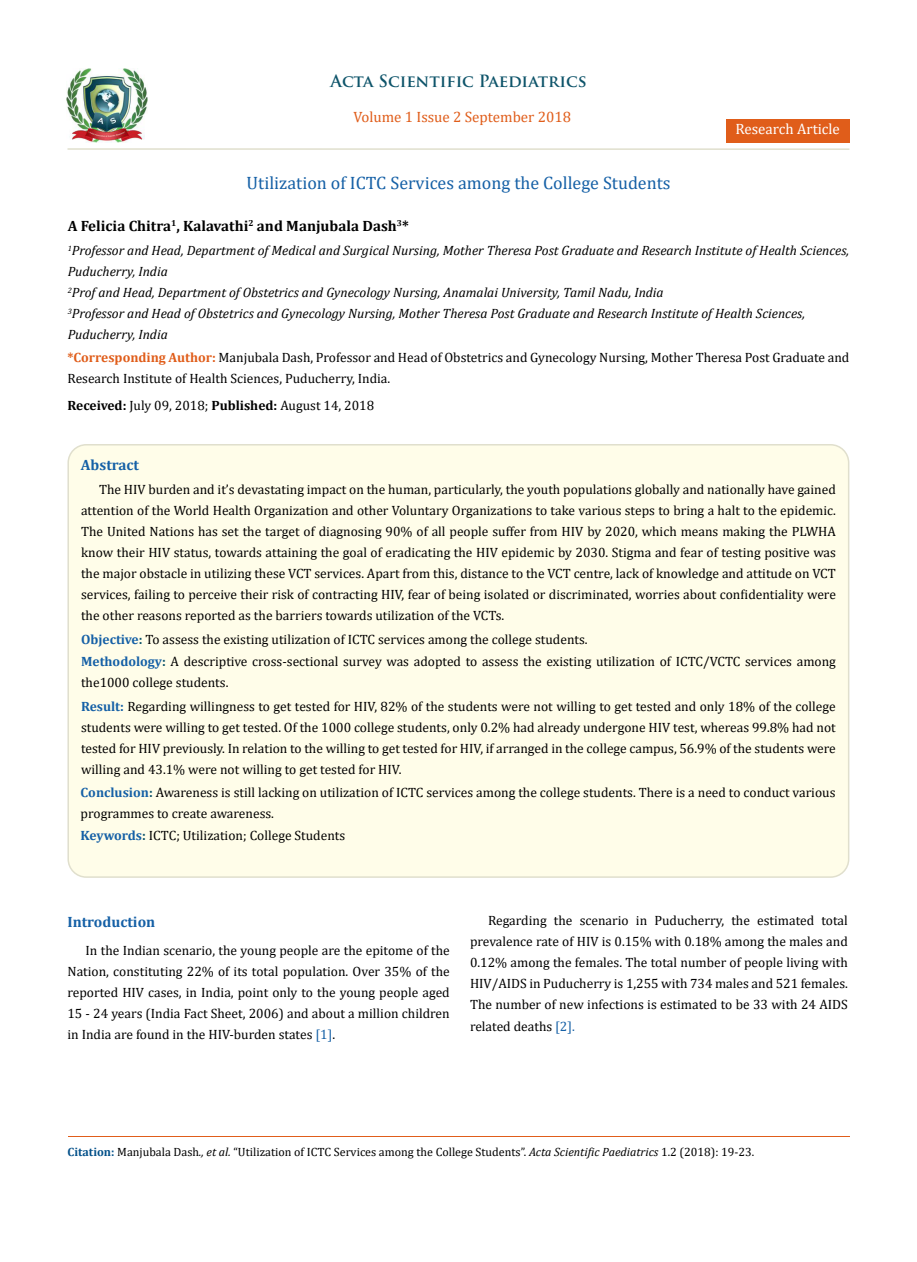
<style>
.page{position:relative;width:917px;height:1262px;background:#fff}
.page>*{position:absolute;margin:0;border:0;box-sizing:border-box;transform-origin:0 0}
.t1{font:18px "Cambria";color:#1560a6}
.t2{font:700 16.5px "Trajan Pro";color:#0e546a}
.t3{font:700 15px "Cambria";color:#000}
.t4{font:15px "Cambria";color:#e05d1a}
.t5{font:700 15px "Cambria";color:#1560a6}
.t6{font:15px "Cambria";color:#fff}
.t7{font:13.5px/21px "Cambria";color:#000;text-align:justify}
.t8{font:italic 13.5px/21px "Cambria";color:#000}
.t9{font:12px "Cambria";color:#000}
.s1{font-weight:700;color:#e05d1a}
.s2{font-weight:700}
.s3{font-weight:700;color:#1560a6}
.s4{font-weight:700;color:#0e546a}
.s5{color:#1560a6}
.s6{font-weight:700;color:#035089}
.s7{font-style:italic}
</style>
<div class="page">
<img style="left:67px;top:68px;width:80px;height:74px">
<div style="left:726px;top:119px;width:123px;height:23px;background:#e05d1a"></div>
<hr style="left:68px;top:1136px;width:781px;height:1px;background:#e05d1a">
<hr style="left:67px;top:148px;width:782px;height:2px;background:#e0dfcd">
<div style="left:68px;top:445px;width:780px;height:432px;background:#fffde9;border-radius:18px"></div>
<div style="left:67px;top:444px;width:782px;height:434px;border:2px solid #e0dfcd;border-radius:18px"></div>
<p class="t2" style="left:330px;top:71px;width:257px">Acta Scientific Paediatrics</p>
<p class="t4" style="left:353px;top:108px;width:219px">Volume 1 Issue 2 September 2018</p>
<p class="t6" style="left:735px;top:120px;width:106px">Research Article</p>
<h1 class="t1" style="left:246px;top:172px;width:425px">Utilization of ICTC Services among the College Students</h1>
<p class="t3" style="left:68px;top:216px;width:343px">A Felicia Chitra<sup>1</sup>, Kalavathi<sup>2</sup> and Manjubala Dash<sup>3</sup>*</p>
<p class="t8" style="left:68px;top:239px;width:783px"><sup>1</sup>Professor and Head, Department of Medical and Surgical Nursing, Mother Theresa Post Graduate and Research Institute of Health Sciences, Puducherry, India<br><sup>2</sup>Prof and Head, Department of Obstetrics and Gynecology Nursing, Anamalai University, Tamil Nadu, India<br><sup>3</sup>Professor and Head of Obstetrics and Gynecology Nursing, Mother Theresa Post Graduate and Research Institute of Health Sciences, Puducherry, India</p>
<p class="t7" style="left:67px;top:347px;width:783px"><span class="s1">*Corresponding Author:</span> Manjubala Dash, Professor and Head of Obstetrics and Gynecology Nursing, Mother Theresa Post Graduate and<br>Research Institute of Health Sciences, Puducherry, India.</p>
<p class="t7" style="left:67px;top:394px;width:308px"><span class="s2">Received:</span> July 09, 2018; <span class="s2">Published:</span> August 14, 2018</p>
<p class="t5" style="left:81px;top:455px;width:60px">Abstract</p>
<p class="t7" style="left:81px;top:479px;width:756px;text-indent:18px">The HIV burden and it’s devastating impact on the human, particularly, the youth populations globally and nationally have gained attention of the World Health Organization and other Voluntary Organizations to take various steps to bring a halt to the epidemic.<br>The United Nations has set the target of diagnosing 90% of all people suffer from HIV by 2020, which means making the PLWHA know their HIV status, towards attaining the goal of eradicating the HIV epidemic by 2030. Stigma and fear of testing positive was the major obstacle in utilizing these VCT services. Apart from this, distance to the VCT centre, lack of knowledge and attitude on VCT services, failing to perceive their risk of contracting HIV, fear of being isolated or discriminated, worries about confidentiality were the other reasons reported as the barriers towards utilization of the VCTs.</p>
<p class="t7" style="left:81px;top:651px;width:756px"><span class="s3">Methodology</span><span class="s4">:</span> A descriptive cross-sectional survey was adopted to assess the existing utilization of ICTC/VCTC services among the1000 college students.</p>
<p class="t7" style="left:81px;top:628px;width:508px"><span class="s3">Objective</span><span class="s4">:</span> To assess the existing utilization of ICTC services among the college students.</p>
<p class="t7" style="left:81px;top:695px;width:756px"><span class="s3">Result:</span> Regarding willingness to get tested for HIV, 82% of the students were not willing to get tested and only 18% of the college students were willing to get tested. Of the 1000 college students, only 0.2% had already undergone HIV test, whereas 99.8% had not tested for HIV previously. In relation to the willing to get tested for HIV, if arranged in the college campus, 56.9% of the students were willing and 43.1% were not willing to get tested for HIV.</p>
<p class="t7" style="left:81px;top:781px;width:756px"><span class="s3">Conclusion</span><span class="s4">:</span> Awareness is still lacking on utilization of ICTC services among the college students. There is a need to conduct various programmes to create awareness.</p>
<p class="t7" style="left:81px;top:824px;width:266px"><span class="s3">Keywords</span><span class="s4">:</span> ICTC; Utilization; College Students</p>
<p class="t5" style="left:67px;top:911px;width:89px">Introduction</p>
<p class="t7" style="left:67px;top:939px;width:384px;text-indent:18px">In the Indian scenario, the young people are the epitome of the Nation, constituting 22% of its total population. Over 35% of the reported HIV cases, in India, point only to the young people aged 15 - 24 years (India Fact Sheet, 2006) and about a million children in India are found in the HIV-burden states <span class="s5">[1]</span>.</p>
<p class="t7" style="left:470px;top:910px;width:379px;text-indent:18px">Regarding the scenario in Puducherry, the estimated total prevalence rate of HIV is 0.15% with 0.18% among the males and 0.12% among the females. The total number of people living with HIV/AIDS in Puducherry is 1,255 with 734 males and 521 females.<br>The number of new infections is estimated to be 33 with 24 AIDS related deaths <span class="s5">[2].</span></p>
<p class="t9" style="left:68px;top:1145px;width:688px"><span class="s6">Citation:</span> Manjubala Dash<span class="s7">., et al.</span> “Utilization of ICTC Services among the College Students”. <span class="s7">Acta Scientific Paediatrics</span> 1.2 (2018): 19-23.</p>
</div>
